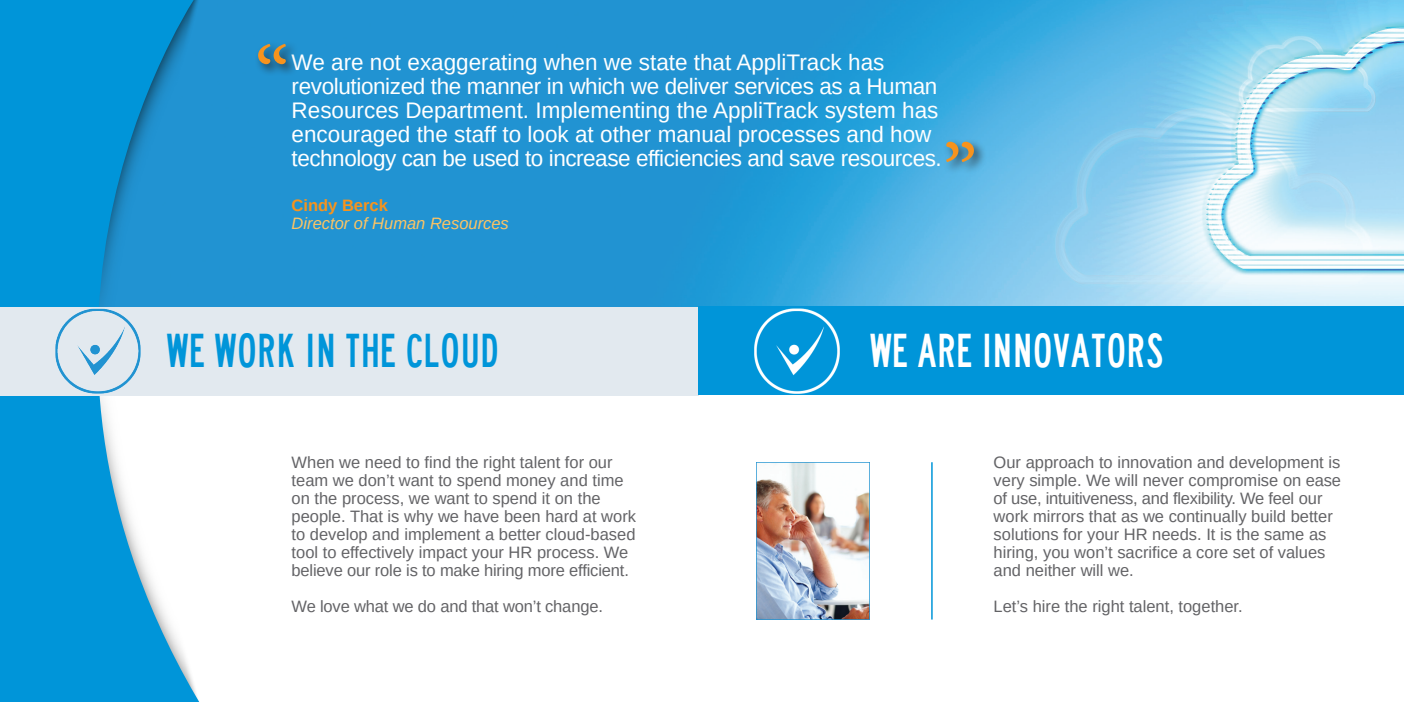
<style>
.page{position:relative;width:1404px;height:702px;background:#fff}
.page>*{position:absolute;margin:0;border:0;box-sizing:border-box;transform-origin:0 0}
.t1{font:49.5px "Highway Gothic Condensed";color:#0095d9}
.t2{font:49.5px "Highway Gothic Condensed";color:#fff}
.t3{font:22.5px/24px "Arimo";color:#fff}
.t4{font:16.5px/18px "Arimo";color:#636366}
.t5{font:italic 16.5px "Arimo";color:#fec463}
.t6{font:700 16.5px "Arimo";color:#f7931d}
</style>
<div class="page">
<img style="left:208px;top:0;width:1196px;height:307px">
<svg style="left:0;top:0;width:207px;height:702px;fill:#0095d9"></svg>
<div style="left:0;top:307px;width:699px;height:88px;background:#e2e9ef"></div>
<div style="left:699px;top:307px;width:705px;height:88px;background:#0095d9"></div>
<img style="left:55px;top:308px;width:86px;height:86px">
<img style="left:754px;top:308px;width:86px;height:86px">
<div style="left:255px;top:41px;width:43px;height:36px;background:#231f20;opacity:.75"></div>
<svg style="left:258px;top:44px;width:28px;height:20px"></svg>
<div style="left:943px;top:138px;width:44px;height:36px;background:#231f20;opacity:.75"></div>
<svg style="left:946px;top:142px;width:28px;height:20px"></svg>
<hr style="left:931px;top:462px;width:2px;height:158px;background:#0095d9">
<img style="left:756px;top:462px;width:113px;height:158px">
<p class="t3" style="left:292px;top:51px;width:652px">We are not exaggerating when we state that AppliTrack has revolutionized the manner in which we deliver services as a Human Resources Department. Implementing the AppliTrack system has encouraged the staff to look at other manual processes and how technology can be used to increase efficiencies and save resources.</p>
<p class="t6" style="left:292px;top:196px;width:98px">Cindy Berck</p>
<p class="t5" style="left:292px;top:214px;width:219px">Director of Human Resources</p>
<p class="t1" style="left:166px;top:324px;width:335px">WE WORK IN THE CLOUD</p>
<p class="t2" style="left:869px;top:324px;width:296px">WE ARE INNOVATORS</p>
<p class="t4" style="left:292px;top:454px;width:346px">When we need to find the right talent for our team we don’t want to spend money and time on the process, we want to spend it on the people. That is why we have been hard at work to develop and implement a better cloud-based tool to effectively impact your HR process. We believe our role is to make hiring more efficient.</p>
<p class="t4" style="left:292px;top:598px;width:313px">We love what we do and that won’t change.</p>
<p class="t4" style="left:994px;top:454px;width:349px">Our approach to innovation and development is very simple. We will never compromise on ease of use, intuitiveness, and flexibility. We feel our work mirrors that as we continually build better solutions for your HR needs. It is the same as hiring, you won’t sacrifice a core set of values and neither will we.</p>
<p class="t4" style="left:994px;top:598px;width:251px">Let’s hire the right talent, together.</p>
</div>
